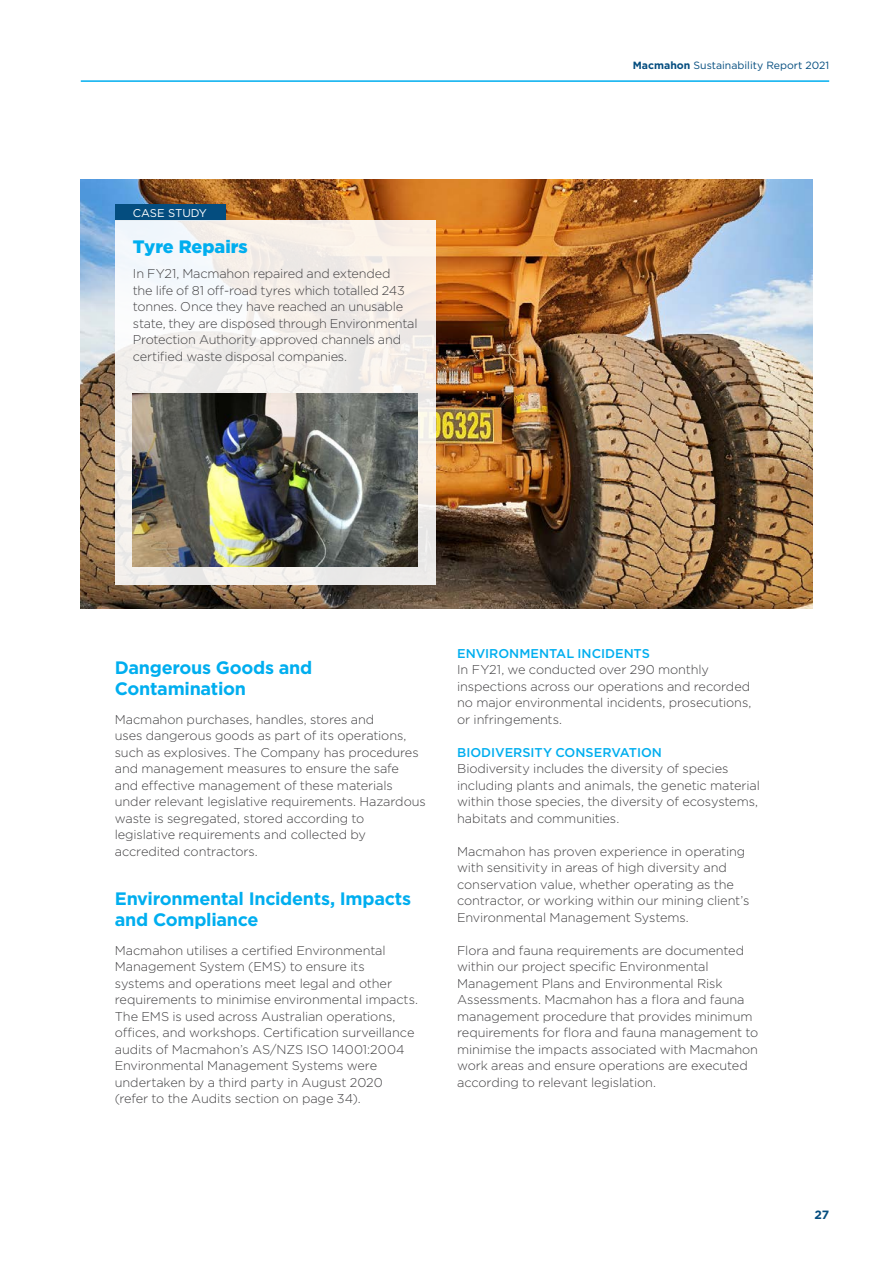
<style>
.page{position:relative;width:893px;height:1263px;background:#fff}
.page>*{position:absolute;margin:0;border:0;box-sizing:border-box;transform-origin:0 0}
.t1{font:700 18px/21px "Gotham";letter-spacing:-.015em;color:#00aeef}
.t2{font:900 18px "Gotham";color:#00aeef}
.t3{font:300 12.75px/16.5px "Gotham";letter-spacing:-.01em;color:#414042}
.t4{font:500 12.75px "Gotham";color:#00aeef}
.t5{font:700 12px "Gotham";color:#044d7f}
.t6{font:11.25px "Gotham";color:#fff}
.t7{font:10.5px "Gotham";color:#044d7f}
.s1{font-weight:700}
</style>
<div class="page">
<img style="left:81px;top:179px;width:731px;height:429px">
<div style="left:115px;top:204px;width:110px;height:17px;background:#044d7f"></div>
<svg style="left:115px;top:221px;width:321px;height:364px;fill:#f5f0ea"></svg>
<img style="left:133px;top:394px;width:285px;height:172px">
<hr style="left:81px;top:80px;width:748px;height:2px;background:#00aeef">
<p class="t6" style="left:133px;top:206px;width:76px">CASE STUDY</p>
<h1 class="t2" style="left:133px;top:235px;width:116px">Tyre Repairs</h1>
<p class="t3" style="left:133px;top:265px;width:286px">In FY21, Macmahon repaired and extended<br>the life of 81 off-road tyres which totalled 243 tonnes. Once they have reached an unusable state, they are disposed through Environmental Protection Authority approved channels and certified waste disposal companies.</p>
<p class="t7" style="left:633px;top:59px;width:198px"><span class="s1">Macmahon</span> Sustainability Report 2021</p>
<h1 class="t1" style="left:115px;top:657px;width:199px">Dangerous Goods and<br>Contamination</h1>
<p class="t3" style="left:115px;top:710px;width:312px">Macmahon purchases, handles, stores and<br>uses dangerous goods as part of its operations, such as explosives. The Company has procedures and management measures to ensure the safe<br>and effective management of these materials under relevant legislative requirements. Hazardous waste is segregated, stored according to legislative requirements and collected by accredited contractors.</p>
<h1 class="t1" style="left:115px;top:888px;width:298px">Environmental Incidents, Impacts and Compliance</h1>
<p class="t3" style="left:115px;top:941px;width:305px">Macmahon utilises a certified Environmental Management System (EMS) to ensure its<br>systems and operations meet legal and other requirements to minimise environmental impacts.<br>The EMS is used across Australian operations, offices, and workshops. Certification surveillance audits of Macmahon’s AS/NZS ISO 14001:2004<br>Environmental Management Systems were undertaken by a third party in August 2020 (refer to the Audits section on page 34).</p>
<p class="t4" style="left:457px;top:645px;width:194px">ENVIRONMENTAL INCIDENTS</p>
<p class="t3" style="left:457px;top:661px;width:296px">In FY21, we conducted over 290 monthly inspections across our operations and recorded no major environmental incidents, prosecutions, or infringements.</p>
<p class="t4" style="left:457px;top:744px;width:206px">BIODIVERSITY CONSERVATION</p>
<p class="t3" style="left:457px;top:760px;width:304px">Biodiversity includes the diversity of species including plants and animals, the genetic material within those species, the diversity of ecosystems, habitats and communities.</p>
<p class="t3" style="left:457px;top:842px;width:294px">Macmahon has proven experience in operating with sensitivity in areas of high diversity and conservation value, whether operating as the contractor, or working within our mining client’s Environmental Management Systems.</p>
<p class="t3" style="left:457px;top:941px;width:303px">Flora and fauna requirements are documented within our project specific Environmental Management Plans and Environmental Risk Assessments. Macmahon has a flora and fauna management procedure that provides minimum requirements for flora and fauna management to minimise the impacts associated with Macmahon work areas and ensure operations are executed according to relevant legislation.</p>
<p class="t5" style="left:814px;top:1206px;width:16px">27</p>
</div>
